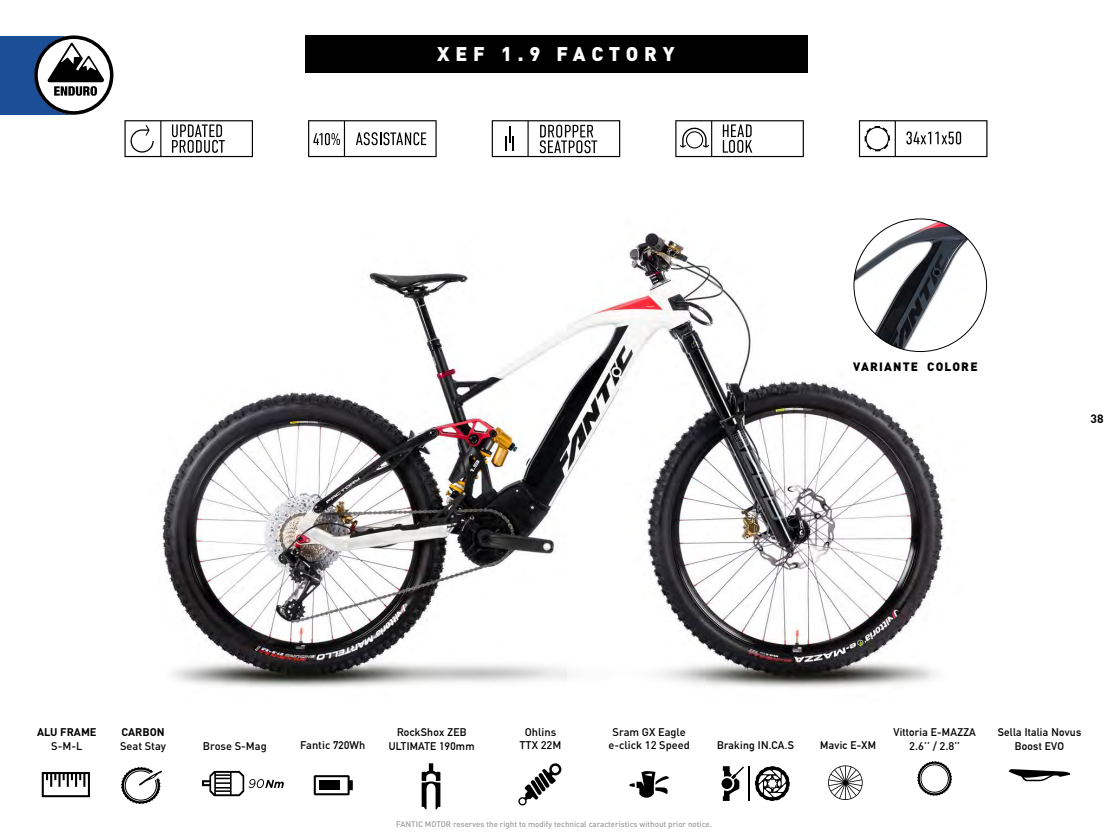
<style>
.page{position:relative;width:1112px;height:834px;background:#fff}
.page>*{position:absolute;margin:0;border:0;box-sizing:border-box;transform-origin:0 0}
.t1{font:900 19.6px "DIN";letter-spacing:.295em;color:#fff}
.t2{font:900 12px "DIN";letter-spacing:.1em;color:#000}
.t3{font:700 12px "DIN";color:#000}
.t4{font:500 11.05px/13.2px "DIN";color:#000;text-align:center}
.t5{font:700 11.05px "DIN";color:#000}
.t6{font:700 10.9px/14.5px "DIN Alternate";letter-spacing:.025em;color:#000;text-align:center}
.t7{font:500 8px "DIN";color:#9d9d9c}
.s1{font-family:"DIN Alternate";font-weight:700;font-size:10.9px}
</style>
<div class="page">
<img style="left:162px;top:233px;width:782px;height:455px">
<svg style="left:42px;top:772px;width:48px;height:25px"></svg>
<svg style="left:314px;top:775px;width:39px;height:20px"></svg>
<svg style="left:518px;top:763px;width:43px;height:42px"></svg>
<svg style="left:828px;top:765px;width:35px;height:35px"></svg>
<svg style="left:917px;top:761px;width:35px;height:35px"></svg>
<svg style="left:1009px;top:769px;width:61px;height:12px"></svg>
<svg style="left:202px;top:771px;width:82px;height:25px"></svg>
<svg style="left:422px;top:763px;width:18px;height:47px"></svg>
<svg style="left:629px;top:771px;width:40px;height:27px"></svg>
<svg style="left:755px;top:766px;width:35px;height:35px"></svg>
<hr style="left:748px;top:766px;width:1px;height:35px;background:#000">
<svg style="left:723px;top:766px;width:21px;height:35px"></svg>
<div style="left:722px;top:778px;width:10px;height:11px;background:#000;border-radius:50%"></div>
<div style="left:305px;top:35px;width:502px;height:38px;background:#000"></div>
<svg style="left:492px;top:120px;width:128px;height:37px"></svg>
<svg style="left:859px;top:120px;width:129px;height:37px"></svg>
<svg style="left:675px;top:120px;width:129px;height:37px"></svg>
<svg style="left:308px;top:120px;width:129px;height:37px"></svg>
<div style="left:0;top:36px;width:76px;height:79px;background:#1c4d97"></div>
<svg style="left:34px;top:35px;width:79px;height:80px"></svg>
<svg style="left:124px;top:120px;width:129px;height:37px"></svg>
<div style="left:836px;top:201px;width:168px;height:168px;background:#fff"></div>
<img style="left:854px;top:219px;width:133px;height:133px;border-radius:66px">
<svg style="left:121px;top:767px;width:41px;height:37px"></svg>
<h1 class="t1" style="left:437px;top:40px;width:239px">XEF 1.9 FACTORY</h1>
<p class="t2" style="left:853px;top:359px;width:126px">VARIANTE COLORE</p>
<p class="t3" style="left:1090px;top:411px;width:15px">38</p>
<p class="t6" style="left:389px;top:724px;width:87px">RockShox ZEB<br>ULTIMATE 190mm</p>
<p class="t4" style="left:608px;top:725px;width:83px">Sram GX Eagle e-click 12 Speed</p>
<p class="t6" style="left:998px;top:724px;width:85px">Sella Italia Novus</p>
<p class="t4" style="left:519px;top:725px;width:44px">Ohlins<br>TTX 22M</p>
<p class="t5" style="left:37px;top:725px;width:61px">ALU FRAME</p>
<p class="t4" style="left:51px;top:739px;width:33px">S-M-L</p>
<p class="t4" style="left:300px;top:738px;width:67px">Fantic <span class="s1">720</span>Wh</p>
<p class="t5" style="left:121px;top:725px;width:45px">CARBON</p>
<p class="t4" style="left:120px;top:739px;width:47px">Seat Stay</p>
<p class="t6" style="left:894px;top:725px;width:84px">Vittoria E-MAZZA</p>
<p class="t4" style="left:909px;top:739px;width:53px">2.6’’ / 2.8’’</p>
<p class="t6" style="left:820px;top:737px;width:57px">Mavic E-XM</p>
<p class="t6" style="left:717px;top:738px;width:78px">Braking IN.CA.S</p>
<p class="t4" style="left:203px;top:739px;width:65px">Brose S-Mag</p>
<p class="t6" style="left:1015px;top:738px;width:51px">Boost EVO</p>
<p class="t7" style="left:396px;top:819px;width:317px">FANTIC MOTOR reserves the right to modify technical caracteristics without prior notice.</p>
</div>
